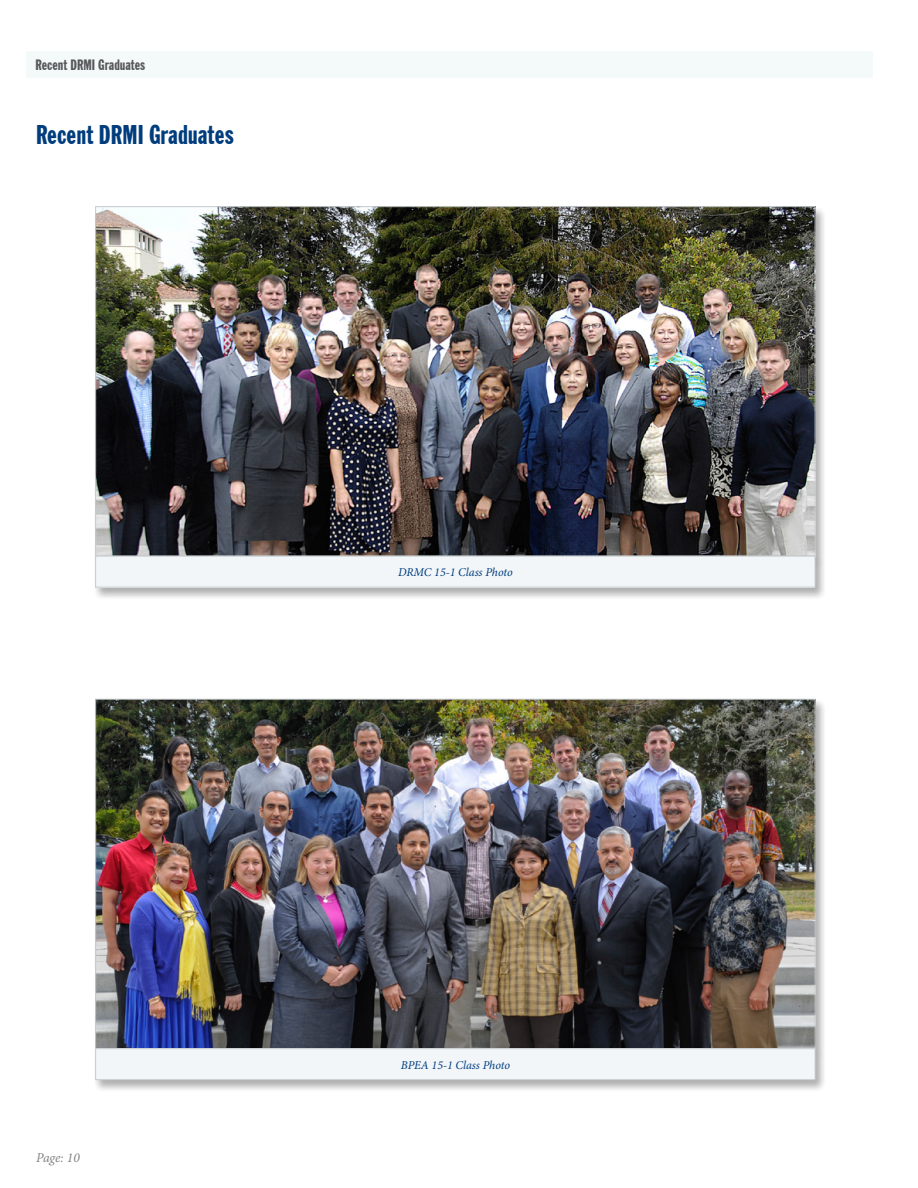
<style>
.page{position:relative;width:918px;height:1188px;background:#fff}
.page>*{position:absolute;margin:0;border:0;box-sizing:border-box;transform-origin:0 0}
.t1{font:extra-condensed 27px "Franklin Gothic BT";color:#013d7d}
.t2{font:extra-condensed 15px "Franklin Gothic BT";color:#57585a}
.t3{font:italic 13.5px "Minion Pro";letter-spacing:-.01em;color:#808285}
.t4{font:italic 12px "Minion Pro";letter-spacing:-.005em;color:#013d7d}
</style>
<div class="page">
<div style="left:26px;top:51px;width:847px;height:27px;background:#f4f9fa"></div>
<div style="left:93px;top:698px;width:734px;height:364px;background:#231f20;opacity:.2"></div>
<img style="left:97px;top:701px;width:716px;height:346px">
<div style="left:93px;top:1048px;width:734px;height:45px;background:#231f20;opacity:.2"></div>
<div style="left:96px;top:1049px;width:719px;height:31px;background:#f2f6f9"></div>
<div style="left:95px;top:1048px;width:720px;height:32px;border:1px solid #c4cacc"></div>
<img style="left:97px;top:208px;width:716px;height:346px">
<div style="left:93px;top:555px;width:734px;height:45px;background:#231f20;opacity:.2"></div>
<div style="left:96px;top:556px;width:719px;height:31px;background:#f2f6f9"></div>
<div style="left:95px;top:556px;width:720px;height:31px;border:1px solid #c4cacc"></div>
<p class="t2" style="left:35px;top:56px;width:111px">Recent DRMI Graduates</p>
<h1 class="t1" style="left:36px;top:119px;width:199px">Recent DRMI Graduates</h1>
<p class="t4" style="left:398px;top:564px;width:116px">DRMC 15-1 Class Photo</p>
<p class="t3" style="left:36px;top:1148px;width:45px">Page: 10</p>
<p class="t4" style="left:401px;top:1057px;width:111px">BPEA 15-1 Class Photo</p>
</div>
